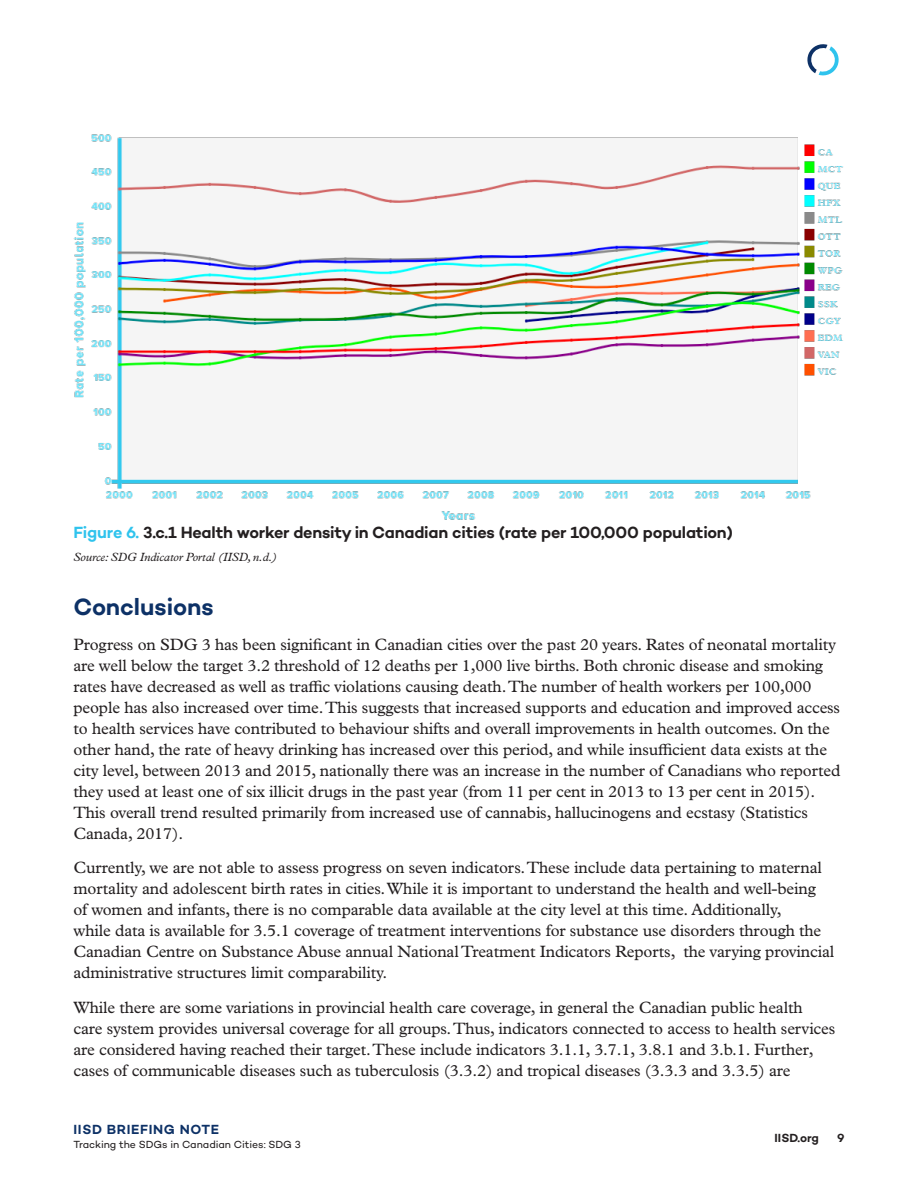
<style>
.page{position:relative;width:918px;height:1188px;background:#fff}
.page>*{position:absolute;margin:0;border:0;box-sizing:border-box;transform-origin:0 0}
.Headline_1{font:600 24px "Campton";letter-spacing:-.005em;color:#0d3166}
.Body_copy{font:16.5px/21px "Plantin MT Pro";letter-spacing:-.01em;color:#231f20}
.figure-name{font:600 16.5px "Campton";letter-spacing:-.015em;color:#231f20}
.t1{font:600 13.5px "Campton";letter-spacing:.05em;color:#0d3166}
.Source{font:italic 12px "Plantin MT Pro";letter-spacing:-.01em;color:#231f20}
.t2{font:600 12px "Campton";letter-spacing:-.005em;color:#231f20}
.t3{font:10.5px "Campton";letter-spacing:-.005em;color:#231f20}
.s1{color:#2fc3ed}
</style>
<div class="page">
<svg style="left:807px;top:44px;width:32px;height:32px"></svg>
<img style="left:74px;top:134px;width:769px;height:386px">
<p class="figure-name" style="left:74px;top:522px;width:661px"><span class="s1">Figure 6.</span> 3.c.1 Health worker density in Canadian cities (rate per 100,000 population)</p>
<p class="Source" style="left:74px;top:550px;width:206px">Source: SDG Indicator Portal (IISD, n.d.)</p>
<p class="Headline_1" style="left:74px;top:592px;width:142px">Conclusions</p>
<p class="Body_copy" style="left:74px;top:634px;width:769px">Progress on SDG 3 has been significant in Canadian cities over the past 20 years. Rates of neonatal mortality are well below the target 3.2 threshold of 12 deaths per 1,000 live births. Both chronic disease and smoking rates have decreased as well as traffic violations causing death. The number of health workers per 100,000 people has also increased over time. This suggests that increased supports and education and improved access to health services have contributed to behaviour shifts and overall improvements in health outcomes. On the other hand, the rate of heavy drinking has increased over this period, and while insufficient data exists at the city level, between 2013 and 2015, nationally there was an increase in the number of Canadians who reported they used at least one of six illicit drugs in the past year (from 11 per cent in 2013 to 13 per cent in 2015).<br>This overall trend resulted primarily from increased use of cannabis, hallucinogens and ecstasy (Statistics Canada, 2017).</p>
<p class="Body_copy" style="left:74px;top:857px;width:762px">Currently, we are not able to assess progress on seven indicators. These include data pertaining to maternal mortality and adolescent birth rates in cities. While it is important to understand the health and well-being<br>of women and infants, there is no comparable data available at the city level at this time. Additionally,<br>while data is available for 3.5.1 coverage of treatment interventions for substance use disorders through the Canadian Centre on Substance Abuse annual National Treatment Indicators Reports, the varying provincial administrative structures limit comparability.</p>
<p class="Body_copy" style="left:74px;top:997px;width:763px">While there are some variations in provincial health care coverage, in general the Canadian public health care system provides universal coverage for all groups. Thus, indicators connected to access to health services are considered having reached their target. These include indicators 3.1.1, 3.7.1, 3.8.1 and 3.b.1. Further, cases of communicable diseases such as tuberculosis (3.3.2) and tropical diseases (3.3.3 and 3.3.5) are</p>
<p class="t1" style="left:74px;top:1121px;width:147px">IISD BRIEFING NOTE</p>
<p class="t3" style="left:74px;top:1137px;width:229px">Tracking the SDGs in Canadian Cities: SDG 3</p>
<p class="t2" style="left:775px;top:1130px;width:46px">IISD.org</p>
<p class="t2" style="left:837px;top:1130px;width:9px">9</p>
</div>
